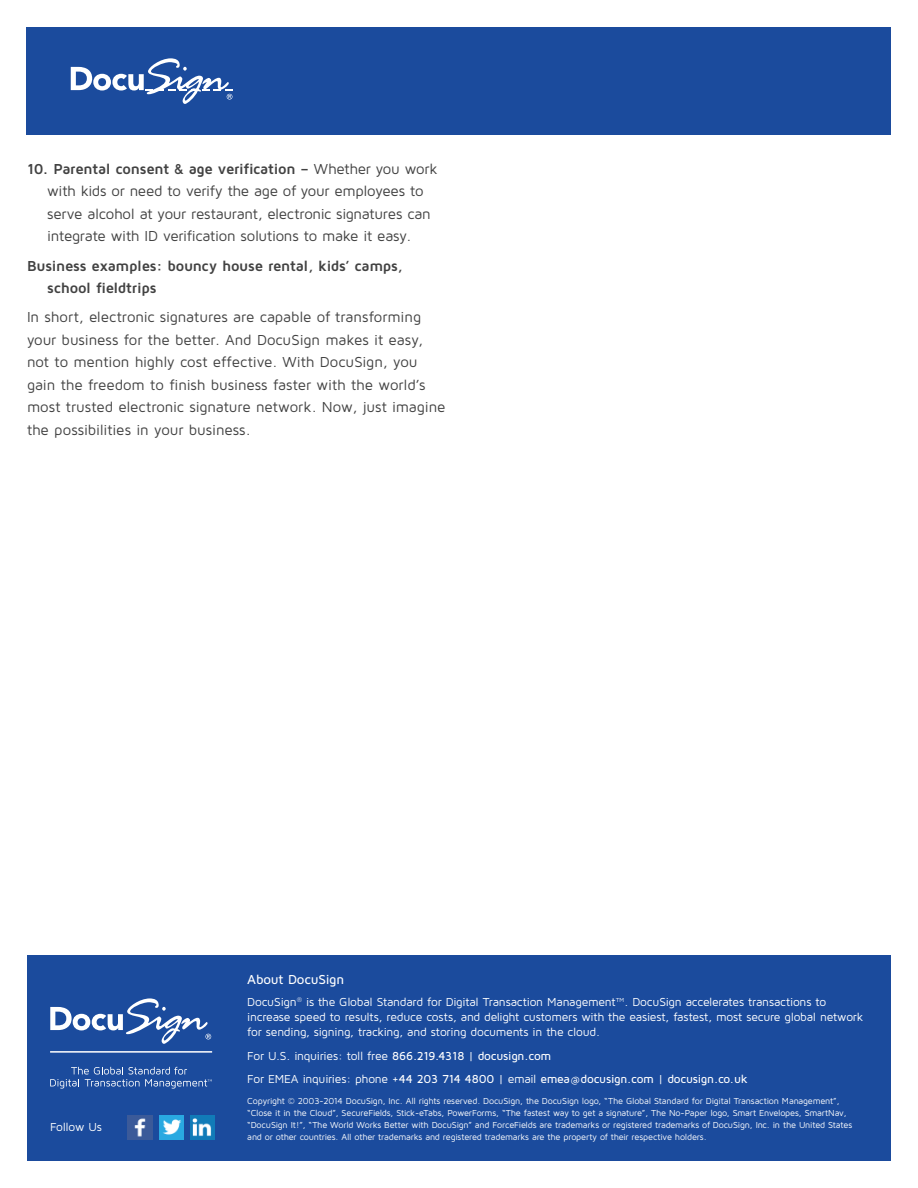
<style>
.page{position:relative;width:918px;height:1188px;background:#fff}
.page>*{position:absolute;margin:0;border:0;box-sizing:border-box;transform-origin:0 0}
.t1{font:15px/22.5px "Maven Pro";letter-spacing:-.01em;color:#424242}
.t2{font:700 15px/22.5px "Maven Pro";letter-spacing:-.02em;color:#424242}
.t3{font:500 13.5px "Maven Pro";letter-spacing:-.015em;color:#fff}
.t4{font:12px/15px "Maven Pro";letter-spacing:-.02em;color:#fff}
.t5{font:500 12px/23.7px "Maven Pro";letter-spacing:-.015em;color:#fff}
.t6{font:9px/12px "Maven Pro";letter-spacing:-.02em;color:#fff}
.s1{font-weight:700}
.s2{font-weight:400}
.s3{font-size:10.5px}
</style>
<div class="page">
<div style="left:27px;top:27px;width:864px;height:108px;background:#1b4b9d"></div>
<svg style="left:71px;top:58px;width:162px;height:46px"></svg>
<div style="left:27px;top:956px;width:864px;height:205px;background:#1b4b9d"></div>
<img style="left:128px;top:1116px;width:24px;height:24px">
<img style="left:159px;top:1116px;width:25px;height:24px">
<img style="left:190px;top:1116px;width:25px;height:24px">
<svg style="left:50px;top:998px;width:161px;height:46px"></svg>
<hr style="left:50px;top:1051px;width:162px;height:2px;background:#fff">
<svg style="left:50px;top:1067px;width:162px;height:22px"></svg>
<h1 class="t1" style="left:47px;top:157px;width:392px;text-indent:-20px"><span class="s1">10. Parental consent &amp; age verification –</span> Whether you work with kids or need to verify the age of your employees to serve alcohol at your restaurant, electronic signatures can integrate with ID verification solutions to make it easy.</h1>
<h1 class="t2" style="left:47px;top:254px;width:357px;text-indent:-20px">Business examples: bouncy house rental, kids’ camps, school fieldtrips</h1>
<p class="t1" style="left:27px;top:306px;width:420px">In short, electronic signatures are capable of transforming your business for the better. And DocuSign makes it easy, not to mention highly cost effective. With DocuSign, you gain the freedom to finish business faster with the world’s most trusted electronic signature network. Now, just imagine the possibilities in your business.</p>
<h3 class="t4" style="left:50px;top:1119px;width:53px">Follow Us</h3>
<h2 class="t3" style="left:247px;top:971px;width:98px">About DocuSign</h2>
<p class="t4" style="left:247px;top:994px;width:618px">DocuSign<sup>®</sup> is the Global Standard for Digital Transaction Management™. DocuSign accelerates transactions to increase speed to results, reduce costs, and delight customers with the easiest, fastest, most secure global network for sending, signing, tracking, and storing documents in the cloud.</p>
<h3 class="t5" style="left:247px;top:1043px;width:502px"><span class="s2">For U.S. inquiries: toll free</span> 866.219.4318 <span class="s2">|</span> docusign.com<br><span class="s2">For EMEA inquiries: phone</span> +44 203 714 4800 <span class="s2">| email</span> emea<span class="s3">@</span>docusign.com <span class="s2">|</span> docusign.co.uk</h3>
<p class="t6" style="left:247px;top:1095px;width:606px">Copyright © 2003-2014 DocuSign, Inc. All rights reserved. DocuSign, the DocuSign logo, “The Global Standard for Digital Transaction Management”, “Close it in the Cloud”, SecureFields, Stick-eTabs, PowerForms, “The fastest way to get a signature”, The No-Paper logo, Smart Envelopes, SmartNav, “DocuSign It!”, “The World Works Better with DocuSign” and ForceFields are trademarks or registered trademarks of DocuSign, Inc. in the United States and or other countries. All other trademarks and registered trademarks are the property of their respective holders.</p>
</div>
